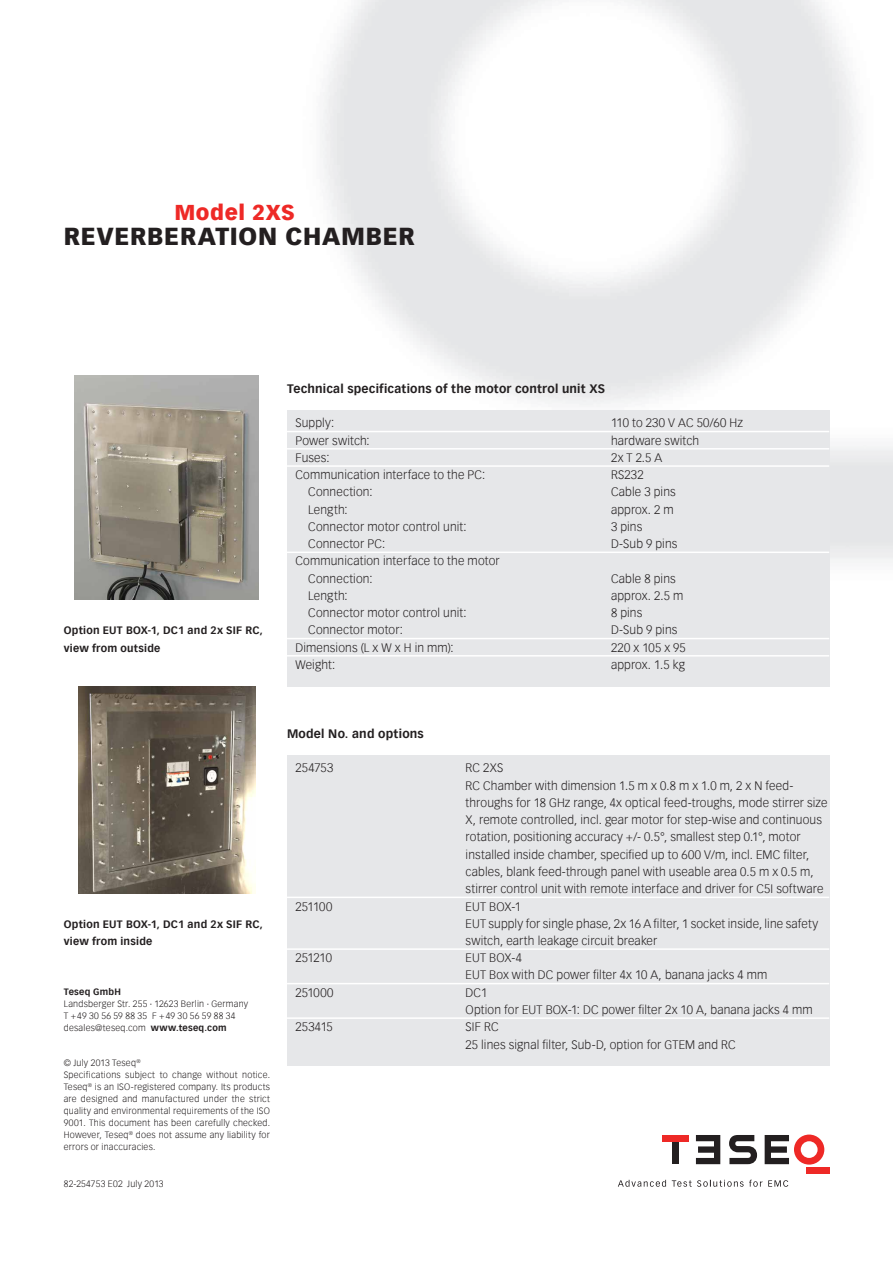
<style>
.page{position:relative;width:893px;height:1263px;background:#fff}
.page>*{position:absolute;margin:0;border:0;box-sizing:border-box;transform-origin:0 0}
.t1{font:900 24px "Vectora Com";letter-spacing:.03em;color:#231f20}
.t2{font:900 21px "Vectora Com";letter-spacing:.025em;color:#ee2926}
.t3{font:300 12px/17.2px "Vectora Com";letter-spacing:.01em;color:#231f20}
.t4{font:700 12px "Vectora Com";letter-spacing:.02em;color:#231f20}
.t5{font:700 10.5px/17.2px "Vectora Com";letter-spacing:.02em;color:#231f20}
.t6{font:300 9px/12px "Vectora Com";letter-spacing:.025em;color:#231f20}
.t7{font:700 9px "Vectora Com";letter-spacing:.03em;color:#231f20}
.s1{font-weight:700}
</style>
<div class="page">
<div style="left:806px;top:1167px;width:23px;height:6px;background:#ee2926"></div>
<svg style="left:765px;top:1134px;width:59px;height:30px"></svg>
<svg style="left:696px;top:1135px;width:24px;height:29px"></svg>
<div style="left:672px;top:1141px;width:7px;height:23px;background:#231f20"></div>
<div style="left:662px;top:1135px;width:27px;height:6px;background:#ee2926"></div>
<svg style="left:618px;top:1180px;width:48px;height:6px"></svg>
<svg style="left:672px;top:1180px;width:90px;height:6px"></svg>
<svg style="left:768px;top:1180px;width:20px;height:6px"></svg>
<svg style="left:729px;top:1135px;width:28px;height:29px"></svg>
<img style="left:79px;top:686px;width:176px;height:207px">
<img style="left:75px;top:376px;width:184px;height:224px">
<div style="left:287px;top:755px;width:542px;height:311px;background:#e6e7e9"></div>
<hr style="left:287px;top:896px;width:542px;height:2px;background:#fff">
<hr style="left:287px;top:948px;width:542px;height:2px;background:#fff">
<hr style="left:287px;top:983px;width:542px;height:1px;background:#fff">
<hr style="left:287px;top:1017px;width:542px;height:2px;background:#fff">
<div style="left:287px;top:410px;width:542px;height:276px;background:#e6e7e9"></div>
<hr style="left:287px;top:431px;width:542px;height:1px;background:#fff">
<hr style="left:287px;top:448px;width:542px;height:1px;background:#fff">
<hr style="left:287px;top:465px;width:542px;height:2px;background:#fff">
<hr style="left:287px;top:551px;width:542px;height:2px;background:#fff">
<hr style="left:287px;top:638px;width:542px;height:1px;background:#fff">
<hr style="left:287px;top:655px;width:542px;height:1px;background:#fff">
<h2 class="t2" style="left:174px;top:200px;width:122px">MODEL 2XS</h2>
<h1 class="t1" style="left:64px;top:221px;width:351px">REVERBERATION CHAMBER</h1>
<p class="t4" style="left:287px;top:381px;width:319px">Technical specifications of the motor control unit XS</p>
<p class="t5" style="left:64px;top:622px;width:201px">Option EUT BOX-1, DC1 and 2x SIF RC, view from outside</p>
<p class="t3" style="left:296px;top:414px;width:40px">Supply:</p>
<p class="t3" style="left:611px;top:414px;width:133px">110 to 230 V AC 50/60 Hz</p>
<p class="t3" style="left:296px;top:432px;width:76px">Power switch:</p>
<p class="t3" style="left:611px;top:432px;width:90px">hardware switch</p>
<p class="t3" style="left:295px;top:449px;width:35px">Fuses:</p>
<p class="t3" style="left:611px;top:449px;width:53px">2x T 2.5 A</p>
<p class="t3" style="left:296px;top:466px;width:191px">Communication interface to the PC:</p>
<p class="t3" style="left:611px;top:466px;width:34px">RS232</p>
<p class="t3" style="left:308px;top:483px;width:66px">Connection:</p>
<p class="t3" style="left:611px;top:483px;width:66px">Cable 3 pins</p>
<p class="t3" style="left:308px;top:501px;width:41px">Length:</p>
<p class="t3" style="left:611px;top:501px;width:64px">approx. 2 m</p>
<p class="t3" style="left:308px;top:518px;width:160px">Connector motor control unit:</p>
<p class="t3" style="left:611px;top:518px;width:33px">3 pins</p>
<p class="t3" style="left:308px;top:535px;width:78px">Connector PC:</p>
<p class="t3" style="left:611px;top:535px;width:68px">D-Sub 9 pins</p>
<p class="t3" style="left:308px;top:552px;width:193px;text-indent:-13px">Communication interface to the motor<br>Connection:</p>
<p class="t3" style="left:611px;top:570px;width:66px">Cable 8 pins</p>
<p class="t3" style="left:308px;top:587px;width:41px">Length:</p>
<p class="t3" style="left:611px;top:587px;width:74px">approx. 2.5 m</p>
<p class="t3" style="left:308px;top:604px;width:160px">Connector motor control unit:</p>
<p class="t3" style="left:611px;top:604px;width:33px">8 pins</p>
<p class="t3" style="left:308px;top:622px;width:96px">Connector motor:</p>
<p class="t3" style="left:611px;top:622px;width:68px">D-Sub 9 pins</p>
<p class="t3" style="left:296px;top:639px;width:160px">Dimensions (L x W x H in mm):</p>
<p class="t3" style="left:611px;top:639px;width:76px">220 x 105 x 95</p>
<p class="t3" style="left:296px;top:656px;width:41px">Weight:</p>
<p class="t3" style="left:611px;top:656px;width:76px">approx. 1.5 kg</p>
<p class="t5" style="left:64px;top:915px;width:201px">Option EUT BOX-1, DC1 and 2x SIF RC, view from inside</p>
<p class="t7" style="left:64px;top:986px;width:59px">Teseq GmbH</p>
<p class="t6" style="left:64px;top:998px;width:186px">Landsberger Str. 255 · 12623 Berlin · Germany<br>T +49 30 56 59 88 35 F +49 30 56 59 88 34 desales@teseq.com <span class="s1">www.teseq.com</span></p>
<p class="t6" style="left:64px;top:1056px;width:208px">© July 2013 Teseq<sup>®<br></sup>Specifications subject to change without notice.<br>Teseq<sup>®</sup> is an ISO-registered company. Its products are designed and manufactured under the strict quality and environmental requirements of the ISO 9001. This document has been carefully checked.<br>However, Teseq<sup>®</sup> does not assume any liability for errors or inaccuracies.</p>
<p class="t6" style="left:64px;top:1177px;width:101px">82-254753 E02 July 2013</p>
<p class="t4" style="left:287px;top:726px;width:138px">Model No. and options</p>
<p class="t3" style="left:296px;top:759px;width:39px">254753</p>
<p class="t3" style="left:466px;top:759px;width:363px">RC 2XS<br>RC Chamber with dimension 1.5 m x 0.8 m x 1.0 m, 2 x N feed&shy;throughs for 18 GHz range, 4x optical feed-troughs, mode stirrer size X, remote controlled, incl. gear motor for step-wise and continuous rotation, positioning accuracy +/- 0.5°, smallest step 0.1°, motor installed inside chamber, specified up to 600 V/m, incl. EMC filter, cables, blank feed-through panel with useable area 0.5 m x 0.5 m, stirrer control unit with remote interface and driver for C5I software</p>
<p class="t3" style="left:296px;top:898px;width:38px">251100</p>
<p class="t3" style="left:466px;top:898px;width:354px">EUT BOX-1<br>EUT supply for single phase, 2x 16 A filter, 1 socket inside, line safety switch, earth leakage circuit breaker</p>
<p class="t3" style="left:296px;top:949px;width:38px">251210</p>
<p class="t3" style="left:466px;top:949px;width:303px">EUT BOX-4<br>EUT Box with DC power filter 4x 10 A, banana jacks 4 mm</p>
<p class="t3" style="left:296px;top:984px;width:39px">251000</p>
<p class="t3" style="left:466px;top:984px;width:349px">DC1<br>Option for EUT BOX-1: DC power filter 2x 10 A, banana jacks 4 mm</p>
<p class="t3" style="left:296px;top:1018px;width:39px">253415</p>
<p class="t3" style="left:466px;top:1018px;width:272px">SIF RC<br>25 lines signal filter, Sub-D, option for GTEM and RC</p>
</div>
